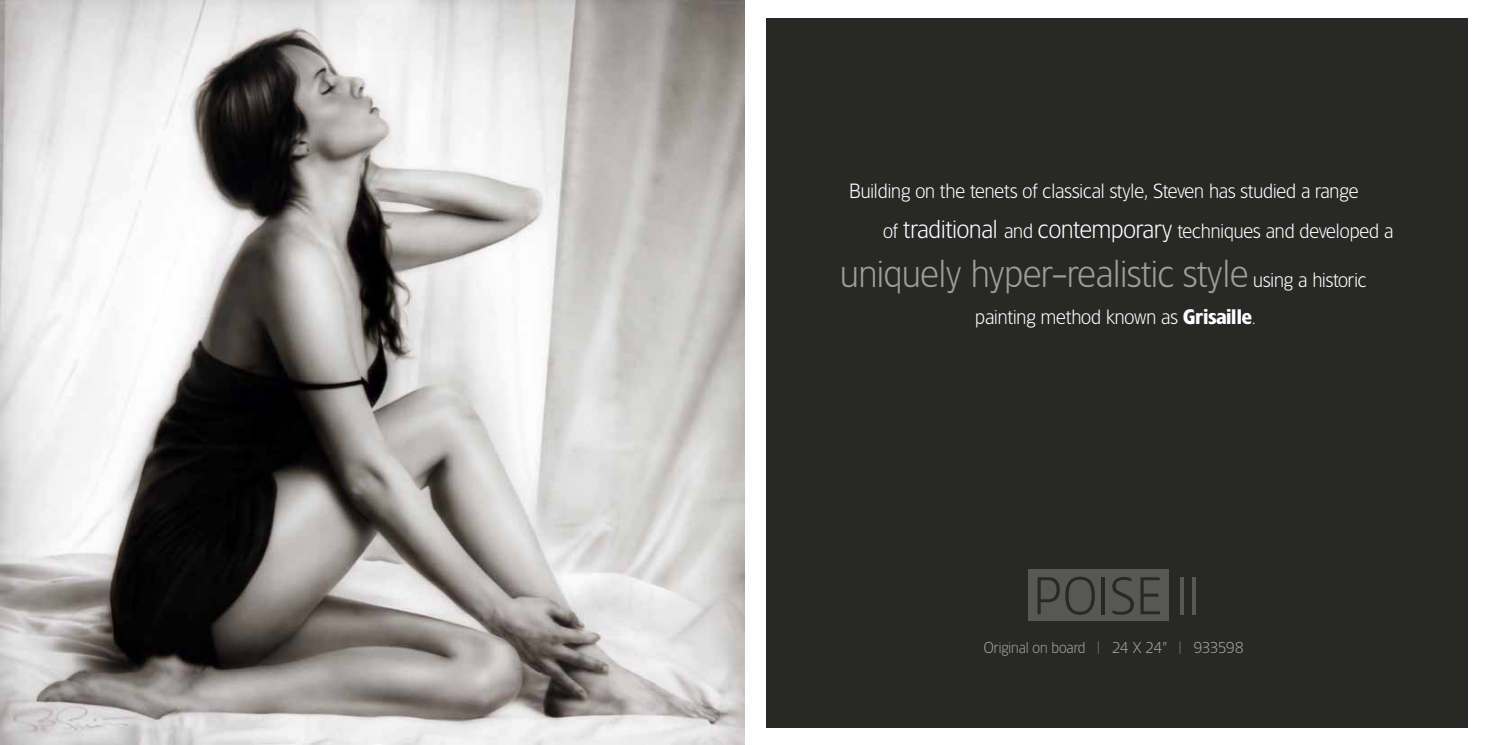
<style>
.page{position:relative;width:1489px;height:745px;background:#fff}
.page>*{position:absolute;margin:0;border:0;box-sizing:border-box;transform-origin:0 0}
.t1{font:300 50.25px "TF Forever";color:#282827}
.t2{font:300 36.88px "TF Forever";color:#9d9d9c}
.t3{font:300 19.5px/40px "TF Forever";color:#fff}
.t4{font:300 15px "TF Forever";color:#9d9d9c}
.s1{font-size:24.5px}
.s2{font-size:19.5px;color:#fff}
.s3{font-weight:700}
.s4{color:#575756}
</style>
<div class="page">
<div style="left:765px;top:18px;width:702px;height:708px;background:#282827"></div>
<img style="left:0;top:0;width:744px;height:744px">
<div style="left:1028px;top:569px;width:141px;height:51px;background:#575756"></div>
<p class="t3" style="left:883px;top:171px;width:511px;text-indent:-34px">Building on the tenets of classical style, Steven has studied a range<br>of <span class="s1">traditional</span> and <span class="s1">contemporary</span> techniques and developed a</p>
<h2 class="t2" style="left:840px;top:252px;width:528px">uniquely hyper-realistic style <span class="s2">using a historic</span></h2>
<p class="t3" style="left:975px;top:296px;width:282px">painting method known as <span class="s3">Grisaille</span>.</p>
<h1 class="t1" style="left:1033px;top:567px;width:167px">POISE <span class="s4">II</span></h1>
<p class="t4" style="left:983px;top:638px;width:262px">Original on board | 24 X 24” | 933598</p>
</div>
